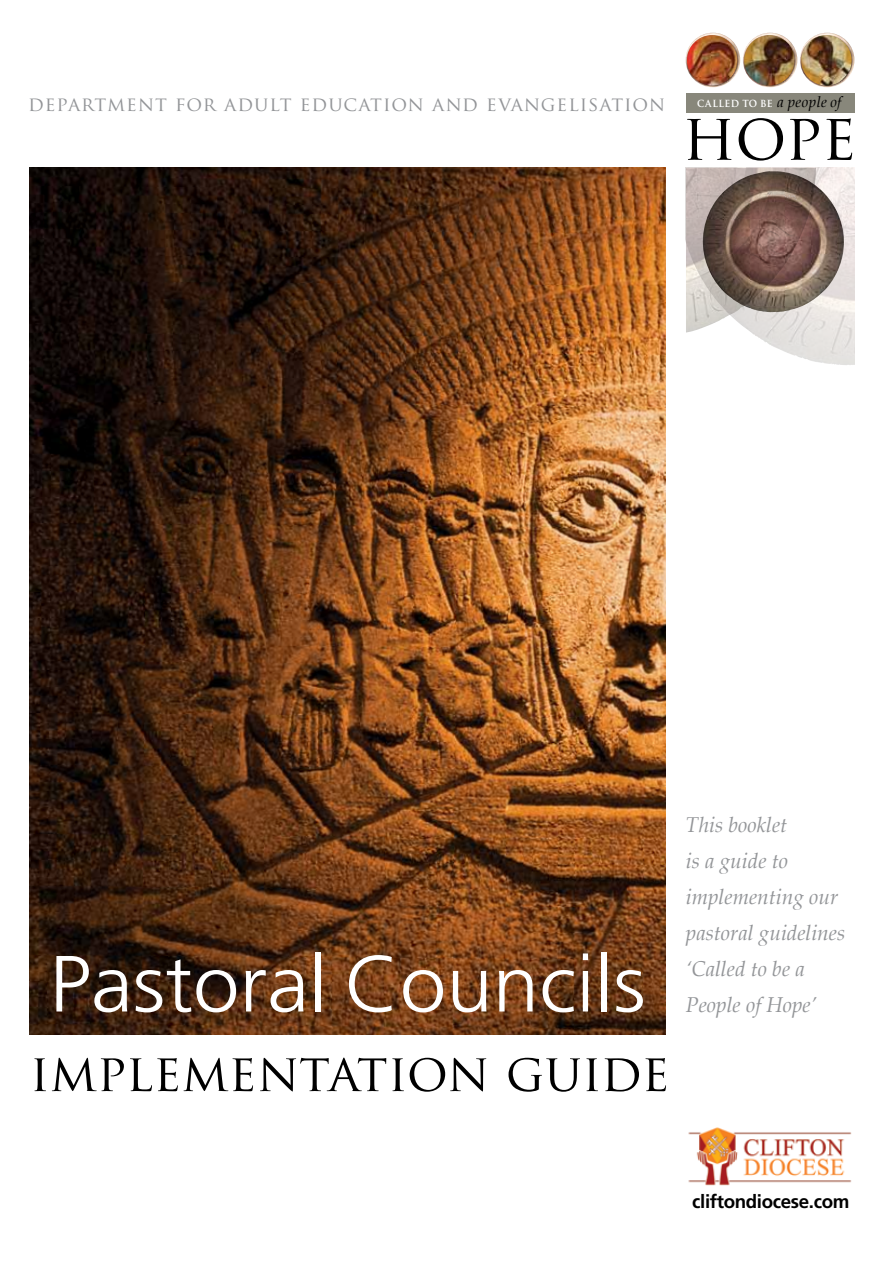
<style>
.page{position:relative;width:893px;height:1263px;background:#fff}
.page>*{position:absolute;margin:0;border:0;box-sizing:border-box;transform-origin:0 0}
.t1{font:300 79.5px "Frutiger";color:#fff;scale:1.05 1}
.t2{font:63.75px "Trajan Pro";color:#000}
.t3{font:51px "Trajan Pro";color:#000}
.t4{font:italic 21px/36px "Palatino";color:#939598}
.t5{font:19.5px "Trajan Pro";letter-spacing:-.015em;color:#939598}
.t6{font:700 18.75px "Frutiger";letter-spacing:-.02em;color:#000}
.t7{font:700 11.25px "Trajan Pro";letter-spacing:.05em;color:#fff;scale:.9 1}
.s1{font-family:"Palatino";font-weight:400;font-style:italic;font-size:15px;color:#000}
</style>
<div class="page">
<img style="left:688px;top:1127px;width:164px;height:59px">
<img style="left:30px;top:168px;width:636px;height:867px">
<div style="left:686px;top:94px;width:168px;height:19px;background:#88877b"></div>
<img style="left:686px;top:168px;width:169px;height:197px">
<img style="left:699px;top:171px;width:150px;height:141px">
<img style="left:800px;top:33px;width:54px;height:54px;border-radius:27px">
<img style="left:801px;top:35px;width:51px;height:51px;border-radius:25px">
<img style="left:686px;top:33px;width:54px;height:54px;border-radius:27px">
<img style="left:687px;top:35px;width:50px;height:51px;border-radius:25px">
<img style="left:743px;top:33px;width:54px;height:54px;border-radius:27px">
<img style="left:744px;top:35px;width:50px;height:51px;border-radius:25px">
<p class="t5" style="left:28px;top:91px;width:638px">DEPARTMENT FOR ADULT EDUCATION AND EVANGELISATION</p>
<p class="t7" style="left:697px;top:96px;width:162px">CALLED TO BE <span class="s1">a people of</span></p>
<h2 class="t2" style="left:682px;top:96px;width:176px">HOPE</h2>
<h1 class="t1" style="left:49px;top:939px;width:570px">Pastoral Councils</h1>
<h3 class="t3" style="left:30px;top:1040px;width:641px">IMPLEMENTATION GUIDE</h3>
<p class="t4" style="left:686px;top:807px;width:161px">This booklet<br>is a guide to implementing our pastoral guidelines ‘Called to be a</p>
<p class="t4" style="left:686px;top:987px;width:132px">People of Hope’</p>
<p class="t6" style="left:692px;top:1191px;width:159px">cliftondiocese.com</p>
</div>
